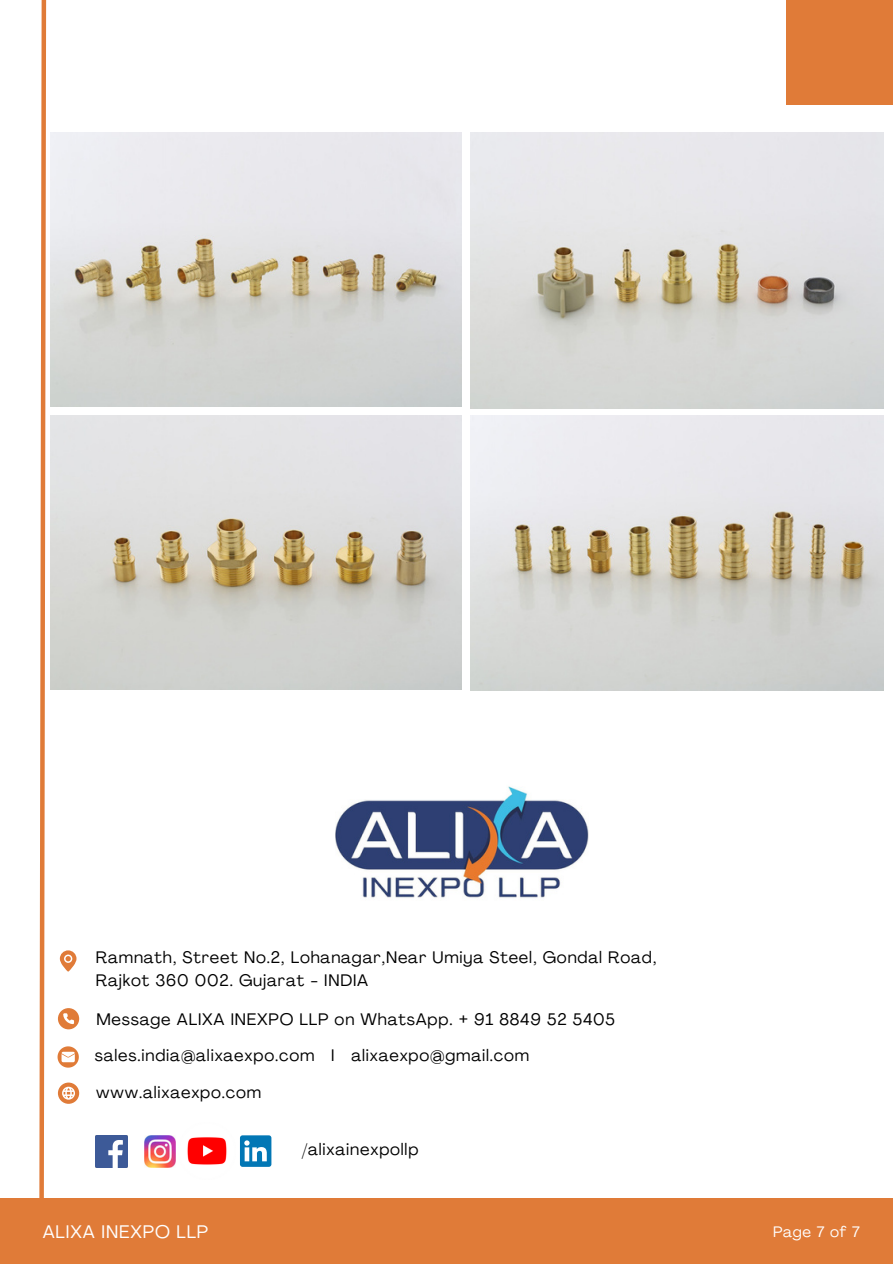
<style>
.page{position:relative;width:893px;height:1264px;background:#fff}
.page>*{position:absolute;margin:0;border:0;box-sizing:border-box;transform-origin:0 0}
.t1{font:18px "Agrandir";letter-spacing:.05em;color:#fff}
.t2{font:16.5px/22.5px "Agrandir";letter-spacing:.05em;color:#000}
.t3{font:15px "Agrandir";letter-spacing:.05em;color:#fff}
</style>
<div class="page">
<div style="left:0;top:1197px;width:892px;height:66px;background:#e07b38"></div>
<svg style="left:37px;top:0;width:11px;height:1198px"></svg>
<svg style="left:58px;top:1008px;width:21px;height:21px"></svg>
<svg style="left:58px;top:1046px;width:21px;height:21px"></svg>
<svg style="left:58px;top:1082px;width:21px;height:21px"></svg>
<svg style="left:60px;top:950px;width:16px;height:21px"></svg>
<div style="left:786px;top:0;width:106px;height:105px;background:#e07b38"></div>
<img style="left:335px;top:786px;width:253px;height:112px">
<img style="left:51px;top:132px;width:410px;height:274px">
<img style="left:470px;top:132px;width:413px;height:276px">
<img style="left:470px;top:416px;width:413px;height:274px">
<img style="left:51px;top:416px;width:410px;height:273px">
<img style="left:96px;top:1135px;width:31px;height:32px">
<img style="left:187px;top:1137px;width:40px;height:28px">
<svg style="left:240px;top:1135px;width:31px;height:31px"></svg>
<img style="left:144px;top:1135px;width:31px;height:32px">
<p class="t2" style="left:96px;top:948px;width:562px">Ramnath, Street No.2, Lohanagar,Near Umiya Steel, Gondal Road,<br>Rajkot 360 002. Gujarat - INDIA</p>
<p class="t2" style="left:96px;top:1009px;width:520px">Message ALIXA INEXPO LLP on WhatsApp. + 91 8849 52 5405</p>
<h2 class="t2" style="left:95px;top:1046px;width:436px">sales.india@alixaexpo.com I alixaexpo@gmail.com</h2>
<p class="t2" style="left:96px;top:1082px;width:166px">www.alixaexpo.com</p>
<p class="t1" style="left:43px;top:1223px;width:167px">ALIXA INEXPO LLP</p>
<p class="t2" style="left:302px;top:1139px;width:118px">/alixainexpollp</p>
<h2 class="t3" style="left:773px;top:1225px;width:88px">Page 7 of 7</h2>
</div>
